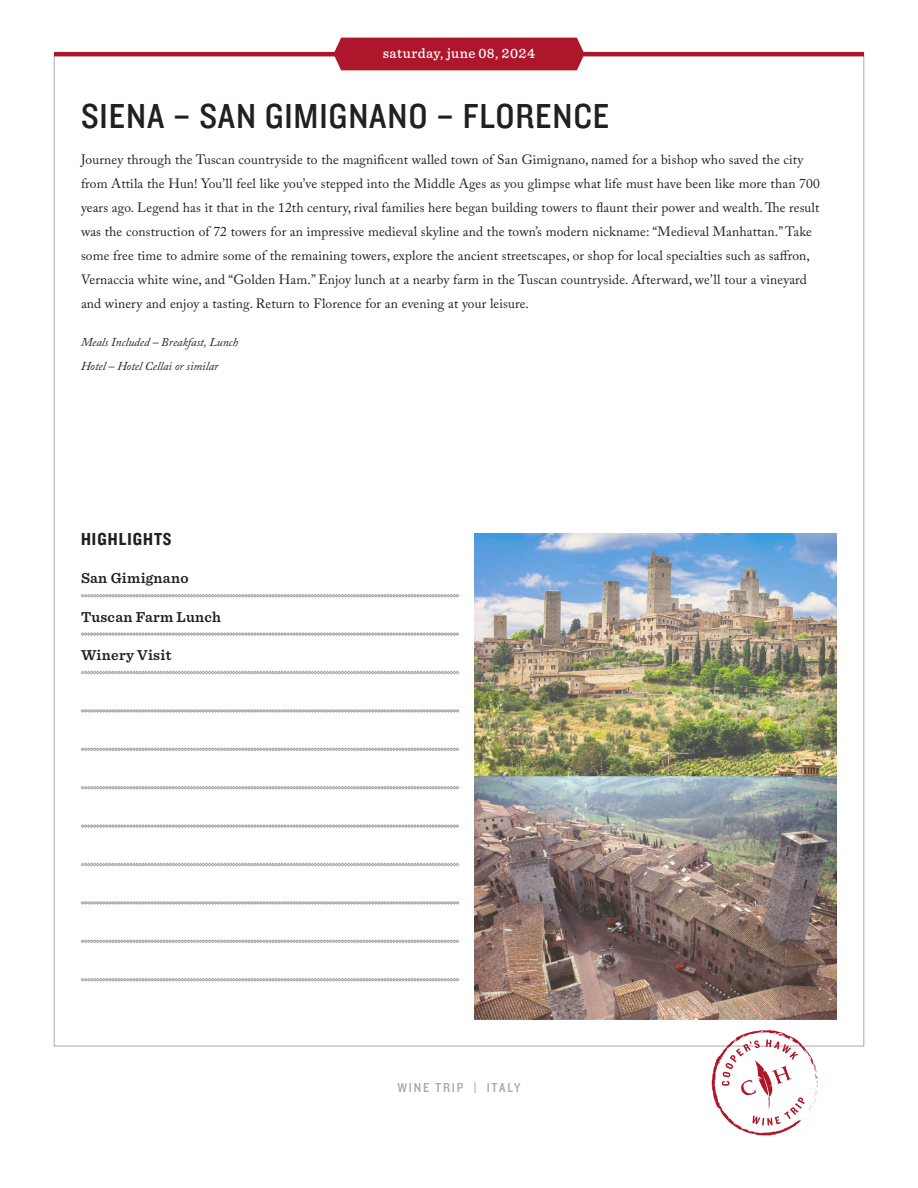
<style>
.page{position:relative;width:918px;height:1188px;background:#fff}
.page>*{position:absolute;margin:0;border:0;box-sizing:border-box;transform-origin:0 0}
.Headline{font:36px "Knockout HTF30 Junior Welterwt";letter-spacing:.025em;color:#231f20}
.List_Headline{font:18px "Knockout HTF50 Welterweight";letter-spacing:.06em;color:#231f20}
.t1{font:600 15px "Sentinel";letter-spacing:.02em;color:#231f20}
.Date__reversed{font:500 14.25px "Sentinel";letter-spacing:.03em;color:#fff}
.Body{font:13.5px/24px "Adobe Caslon Pro";letter-spacing:.01em;color:#231f20}
.t2{font:13.5px "Knockout HTF30 Junior Welterwt";letter-spacing:.13em;color:#a8a9ad}
.Body-2{font:italic 12px "Adobe Caslon Pro";color:#231f20}
</style>
<div class="page">
<svg style="left:712px;top:1030px;width:106px;height:106px"></svg>
<div style="left:334px;top:38px;width:250px;height:32px;background:#ae172b"></div>
<hr style="left:54px;top:52px;width:810px;height:4px;background:#ae172b">
<svg style="left:81px;top:594px;width:378px;height:3px"></svg>
<svg style="left:81px;top:632px;width:378px;height:4px"></svg>
<svg style="left:81px;top:671px;width:378px;height:3px"></svg>
<svg style="left:81px;top:709px;width:378px;height:4px"></svg>
<svg style="left:81px;top:748px;width:378px;height:3px"></svg>
<svg style="left:81px;top:786px;width:378px;height:3px"></svg>
<svg style="left:81px;top:824px;width:378px;height:4px"></svg>
<svg style="left:81px;top:863px;width:378px;height:3px"></svg>
<svg style="left:81px;top:901px;width:378px;height:4px"></svg>
<svg style="left:81px;top:940px;width:378px;height:3px"></svg>
<svg style="left:81px;top:978px;width:378px;height:3px"></svg>
<img style="left:475px;top:533px;width:362px;height:486px">
<p class="Date__reversed" style="left:383px;top:43px;width:154px">saturday, june 08, 2024</p>
<p class="Headline" style="left:81px;top:97px;width:530px">SIENA – SAN GIMIGNANO – FLORENCE</p>
<p class="Body" style="left:81px;top:148px;width:740px">Journey through the Tuscan countryside to the magnificent walled town of San Gimignano, named for a bishop who saved the city from Attila the Hun! You’ll feel like you’ve stepped into the Middle Ages as you glimpse what life must have been like more than 700 years ago. Legend has it that in the 12th century, rival families here began building towers to flaunt their power and wealth. The result was the construction of 72 towers for an impressive medieval skyline and the town’s modern nickname: “Medieval Manhattan.” Take some free time to admire some of the remaining towers, explore the ancient streetscapes, or shop for local specialties such as saffron, Vernaccia white wine, and “Golden Ham.” Enjoy lunch at a nearby farm in the Tuscan countryside. Afterward, we’ll tour a vineyard and winery and enjoy a tasting. Return to Florence for an evening at your leisure.</p>
<p class="Body-2" style="left:81px;top:335px;width:159px">Meals Included – Breakfast, Lunch</p>
<p class="Body-2" style="left:81px;top:359px;width:139px">Hotel – Hotel Cellai or similar</p>
<p class="List_Headline" style="left:81px;top:530px;width:92px">HIGHLIGHTS</p>
<p class="t1" style="left:81px;top:567px;width:109px">San Gimignano</p>
<p class="t1" style="left:81px;top:605px;width:142px">Tuscan Farm Lunch</p>
<p class="t1" style="left:81px;top:644px;width:92px">Winery Visit</p>
<p class="t2" style="left:398px;top:1081px;width:125px">WINE TRIP | ITALY</p>
</div>
